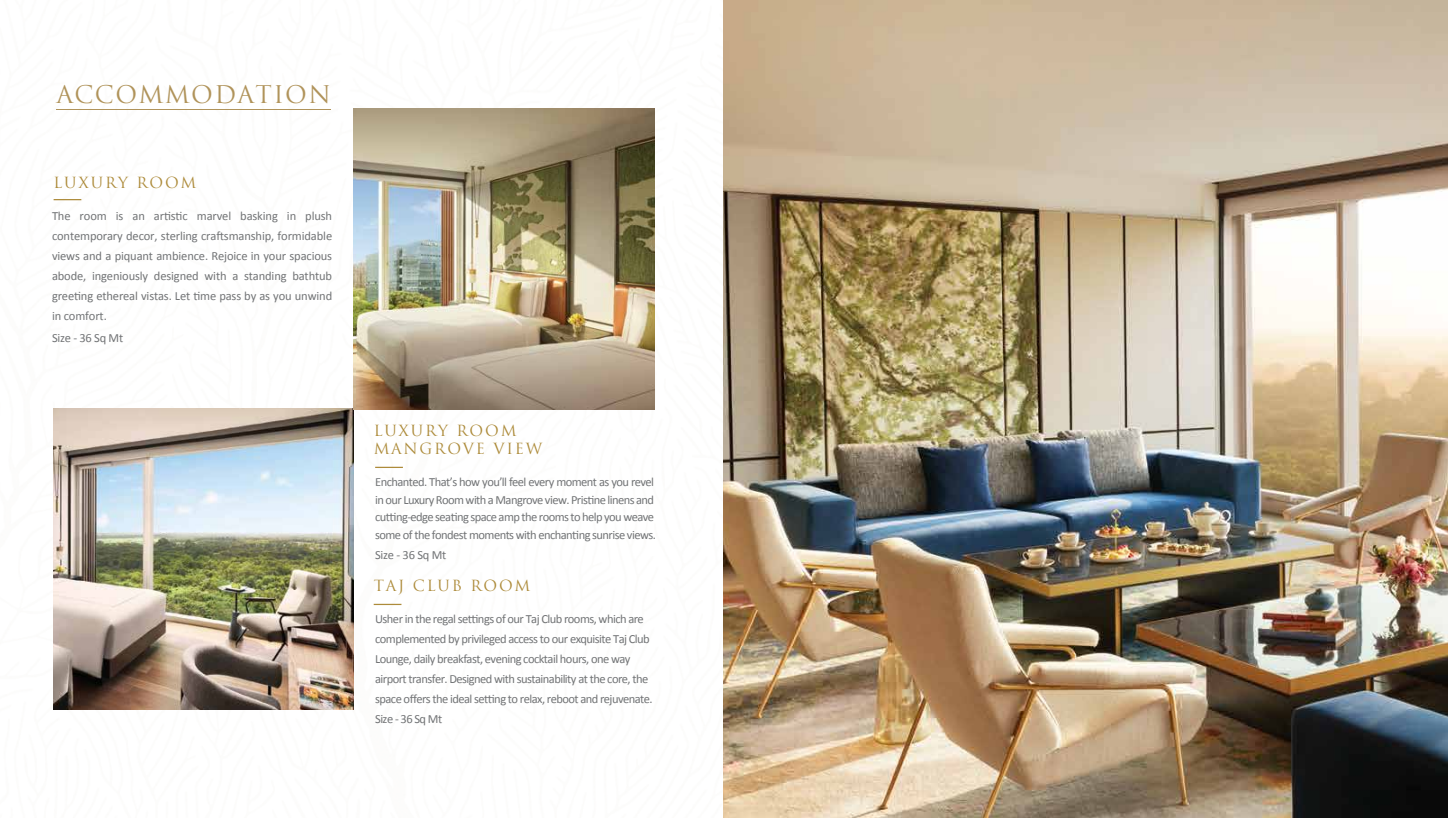
<style>
.page{position:relative;width:1448px;height:818px;background:#fff}
.page>*{position:absolute;margin:0;border:0;box-sizing:border-box;transform-origin:0 0}
.t1{font:23.75px "Trajan Pro";letter-spacing:.06em;color:#b0935a}
.t2{font:15px/18px "Trajan Pro";letter-spacing:.12em;color:#ad8b3a}
.t3{font:12.5px/20px "Calibri";letter-spacing:-.045em;color:#727476}
.t4{font:12.5px "Calibri";letter-spacing:-.02em;color:#727476}
</style>
<div class="page">
<hr style="left:56px;top:109px;width:274px;height:1px;background:#b0935a">
<img style="left:724px;top:0;width:723px;height:817px">
<svg style="left:54px;top:199px;width:27px;height:1px"></svg>
<img style="left:53px;top:409px;width:301px;height:300px">
<img style="left:354px;top:108px;width:300px;height:301px">
<hr style="left:374px;top:603px;width:27px;height:2px;background:#ad8b3a">
<hr style="left:375px;top:466px;width:28px;height:2px;background:#ad8b3a">
<h1 class="t1" style="left:56px;top:79px;width:276px">ACCOMMODATION</h1>
<p class="t2" style="left:54px;top:174px;width:144px">LUXURY ROOM</p>
<p class="t3" style="left:52px;top:205px;width:282px;text-align:justify">The room is an artistic marvel basking in plush contemporary decor, sterling craftsmanship, formidable views and a piquant ambience. Rejoice in your spacious abode, ingeniously designed with a standing bathtub greeting ethereal vistas. Let time pass by as you unwind in comfort.</p>
<p class="t4" style="left:52px;top:330px;width:73px">Size - 36 Sq Mt</p>
<p class="t2" style="left:374px;top:422px;width:170px">LUXURY ROOM<br>MANGROVE VIEW</p>
<p class="t3" style="left:375px;top:473px;width:282px;line-height:17.5px">Enchanted. That’s how you’ll feel every moment as you revel in our Luxury Room with a Mangrove view. Pristine linens and cutting-edge seating space amp the rooms to help you weave some of the fondest moments with enchanting sunrise views.</p>
<p class="t4" style="left:375px;top:547px;width:73px">Size - 36 Sq Mt</p>
<p class="t2" style="left:374px;top:576px;width:158px">TAJ CLUB ROOM</p>
<p class="t3" style="left:375px;top:608px;width:279px">Usher in the regal settings of our Taj Club rooms, which are complemented by privileged access to our exquisite Taj Club Lounge, daily breakfast, evening cocktail hours, one way airport transfer. Designed with sustainability at the core, the space offers the ideal setting to relax, reboot and rejuvenate.<br>Size - 36 Sq Mt</p>
</div>
